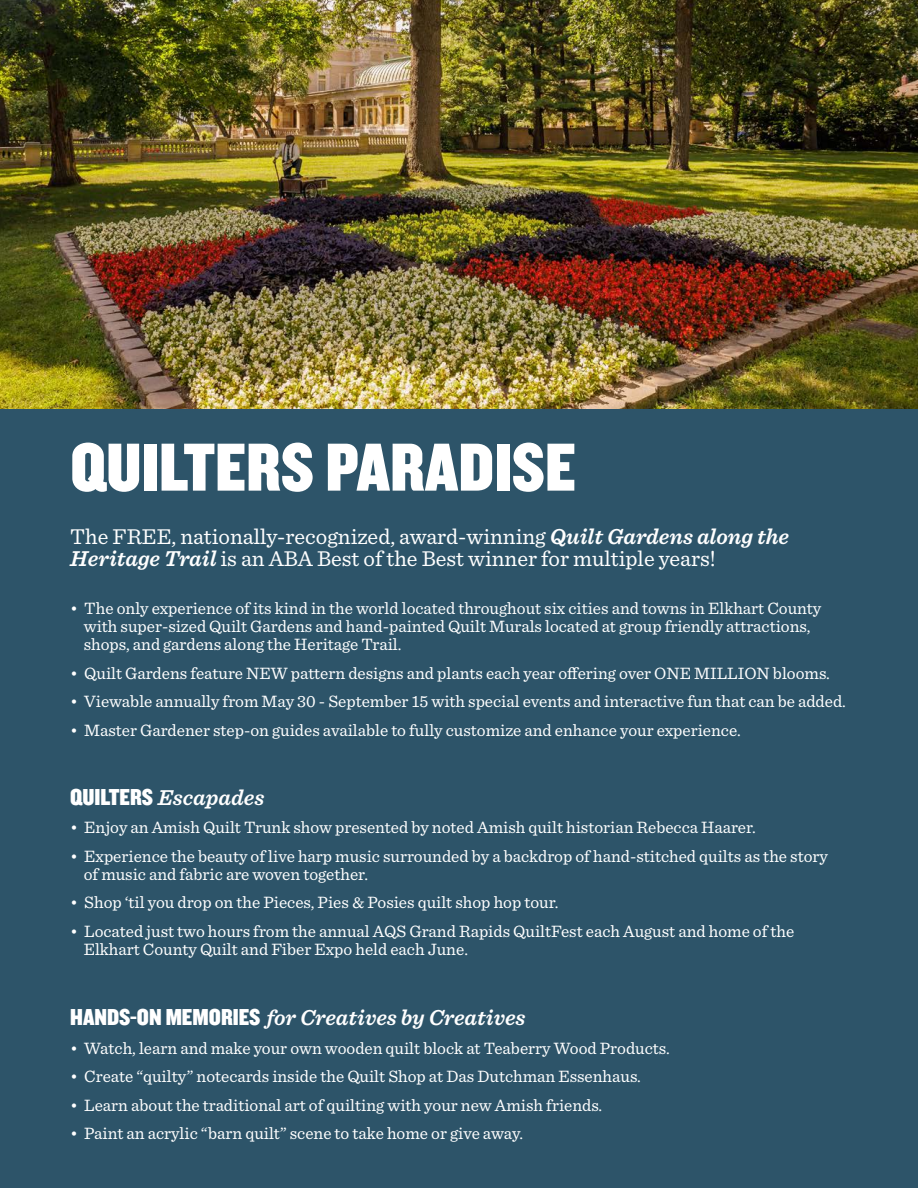
<style>
.page{position:relative;width:918px;height:1188px;background:#2d5469}
.page>*{position:absolute;margin:0;border:0;box-sizing:border-box;transform-origin:0 0}
.t1{font:70.5px "Knockout HTF70 Full Welterwt";color:#fff}
.t2{font:22.5px/22.5px "Sentinel";color:#fff}
.t3{font:italic 600 22.5px "Sentinel";color:#fff}
.t4{font:17.25px/18px "Sentinel";color:#fff}
.s1{font-weight:600;font-style:italic}
.s2{font-family:"Knockout HTF70 Full Welterwt";font-weight:400;font-style:normal;font-size:24px}
</style>
<div class="page">
<img style="left:0;top:0;width:918px;height:409px">
<p class="t1" style="left:70px;top:430px;width:507px">QUILTERS PARADISE</p>
<p class="t2" style="left:70px;top:523px;width:720px">The FREE, nationally-recognized, award-winning <span class="s1">Quilt Gardens along the<br>Heritage Trail</span> is an ABA Best of the Best winner for multiple years!</p>
<p class="t4" style="left:84px;top:598px;width:739px;text-indent:-14px">• The only experience of its kind in the world located throughout six cities and towns in Elkhart County with super-sized Quilt Gardens and hand-painted Quilt Murals located at group friendly attractions, shops, and gardens along the Heritage Trail.</p>
<p class="t4" style="left:70px;top:663px;width:761px">• Quilt Gardens feature NEW pattern designs and plants each year offering over ONE MILLION blooms.</p>
<p class="t4" style="left:70px;top:691px;width:777px">• Viewable annually from May 30 - September 15 with special events and interactive fun that can be added.</p>
<p class="t4" style="left:70px;top:720px;width:672px">• Master Gardener step-on guides available to fully customize and enhance your experience.</p>
<p class="t3" style="left:70px;top:780px;width:196px"><span class="s2">QUILTERS</span> Escapades</p>
<p class="t4" style="left:70px;top:817px;width:687px">• Enjoy an Amish Quilt Trunk show presented by noted Amish quilt historian Rebecca Haarer.</p>
<p class="t4" style="left:84px;top:846px;width:746px;text-indent:-13px">• Experience the beauty of live harp music surrounded by a backdrop of hand-stitched quilts as the story of music and fabric are woven together.</p>
<p class="t4" style="left:70px;top:892px;width:490px">• Shop ‘til you drop on the Pieces, Pies &amp; Posies quilt shop hop tour.</p>
<p class="t4" style="left:84px;top:921px;width:712px;text-indent:-13px">• Located just two hours from the annual AQS Grand Rapids QuiltFest each August and home of the<br>Elkhart County Quilt and Fiber Expo held each June.</p>
<p class="t3" style="left:70px;top:1000px;width:457px"><span class="s2">HANDS-ON MEMORIES</span> for Creatives by Creatives</p>
<p class="t4" style="left:70px;top:1038px;width:601px">• Watch, learn and make your own wooden quilt block at Teaberry Wood Products.</p>
<p class="t4" style="left:70px;top:1066px;width:572px">• Create “quilty” notecards inside the Quilt Shop at Das Dutchman Essenhaus.</p>
<p class="t4" style="left:70px;top:1095px;width:534px">• Learn about the traditional art of quilting with your new Amish friends.</p>
<p class="t4" style="left:70px;top:1123px;width:454px">• Paint an acrylic “barn quilt” scene to take home or give away.</p>
</div>
